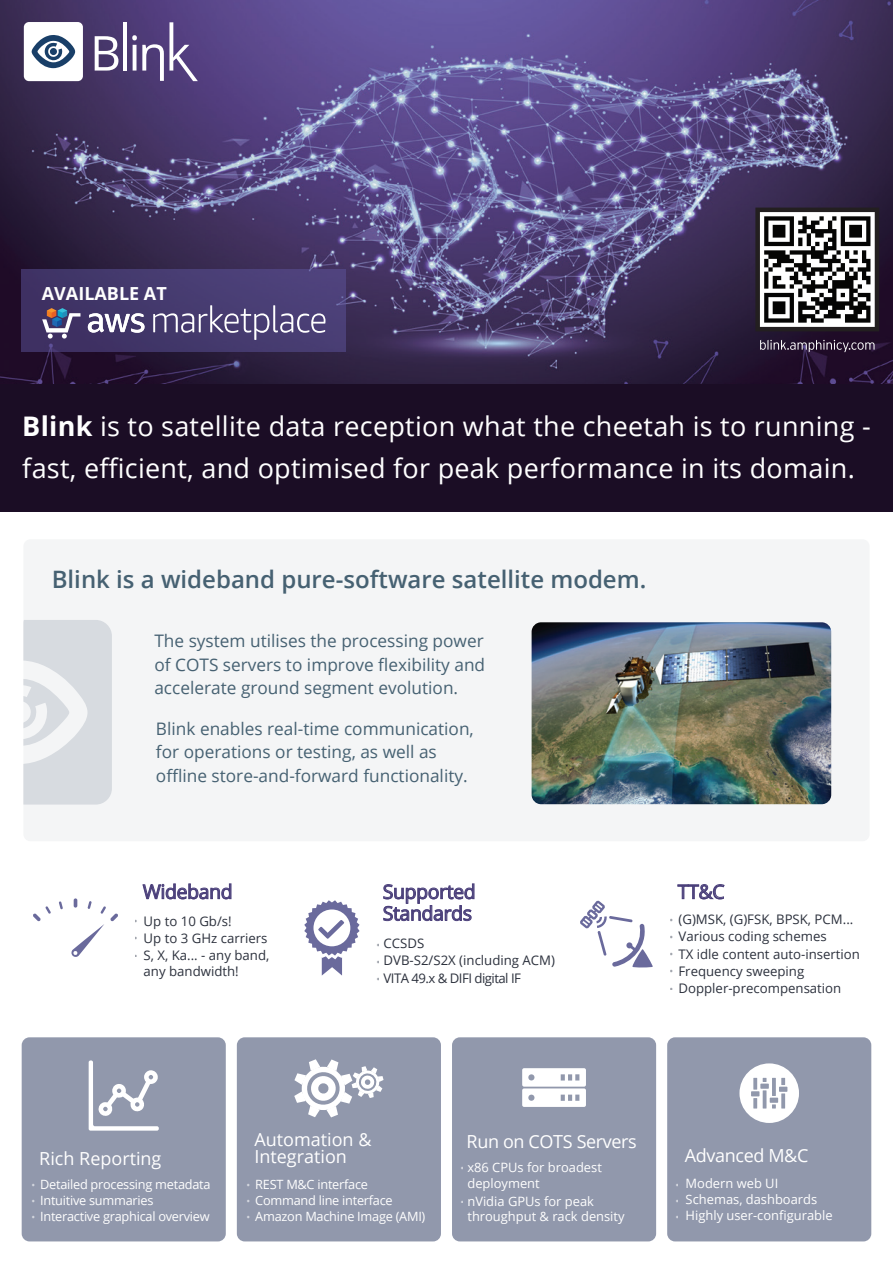
<style>
.page{position:relative;width:893px;height:1263px;background:#fff}
.page>*{position:absolute;margin:0;border:0;box-sizing:border-box;transform-origin:0 0}
.t1{font:27px/42px "Open Sans";letter-spacing:.01em;color:#fff}
.t2{font:600 24px "Open Sans";color:#466172}
.t3{font:19.5px/21.8px "Open Sans";letter-spacing:-.02em;color:#4a3f7a}
.t4{font:19.2px/16.2px "Open Sans";color:#fff;text-align:justify}
.t5{font:19.2px/17.2px "Open Sans";color:#606775;text-align:justify}
.t6{font:18px/17.2px "Open Sans";color:#fff}
.t7{font:18px "Open Sans";letter-spacing:-.02em;color:#fff}
.t8{font:700 18px "Open Sans";color:#fefefe}
.t9{font:17.25px/23.2px "Open Sans";color:#466172;text-align:justify}
.t10{font:13.2px/17.2px "Open Sans";color:#2c313d}
.t11{font:12.9px/15.3px "Open Sans";color:#fff}
.t12{font:12.75px/16.2px "Open Sans";letter-spacing:-.02em;color:#fff}
.s1{font-weight:700}
</style>
<div class="page">
<img style="left:0;top:0;width:893px;height:385px">
<div style="left:24px;top:22px;width:59px;height:59px;background:#fff;border-radius:5px"></div>
<svg style="left:95px;top:36px;width:23px;height:35px"></svg>
<hr style="left:123px;top:22px;width:4px;height:49px;background:#fff">
<svg style="left:132px;top:22px;width:66px;height:59px;background:#726294"></svg>
<svg style="left:32px;top:35px;width:43px;height:33px"></svg>
<div style="left:0;top:385px;width:893px;height:127px;background:#1b0d25"></div>
<div style="left:23px;top:539px;width:846px;height:302px;background:#f4f5f6;border-radius:7px"></div>
<svg style="left:23px;top:620px;width:89px;height:184px"></svg>
<img style="left:532px;top:622px;width:299px;height:182px">
<svg style="left:760px;top:340px;width:114px;height:12px"></svg>
<svg style="left:755px;top:208px;width:124px;height:123px"></svg>
<div style="left:21px;top:269px;width:325px;height:83px;background:linear-gradient(to right,#3d3162,#4e437c)"></div>
<svg style="left:88px;top:313px;width:57px;height:20px"></svg>
<svg style="left:153px;top:305px;width:172px;height:35px;background:#655c88"></svg>
<svg style="left:42px;top:308px;width:38px;height:31px"></svg>
<div style="left:22px;top:1037px;width:204px;height:204px;background:#9198ac;border-radius:8px"></div>
<svg style="left:89px;top:1060px;width:70px;height:70px"></svg>
<div style="left:237px;top:1037px;width:204px;height:204px;background:#9198ac;border-radius:8px"></div>
<svg style="left:294px;top:1059px;width:90px;height:58px"></svg>
<div style="left:452px;top:1037px;width:204px;height:204px;background:#9198ac;border-radius:8px"></div>
<svg style="left:522px;top:1068px;width:64px;height:39px;background:#eff0f2"></svg>
<div style="left:667px;top:1037px;width:204px;height:204px;background:#9198ac;border-radius:8px"></div>
<svg style="left:739px;top:1063px;width:60px;height:60px"></svg>
<svg style="left:33px;top:906px;width:18px;height:15px"></svg>
<svg style="left:59px;top:901px;width:4px;height:8px"></svg>
<svg style="left:71px;top:898px;width:47px;height:59px"></svg>
<svg style="left:143px;top:883px;width:88px;height:16px"></svg>
<svg style="left:304px;top:900px;width:56px;height:75px"></svg>
<svg style="left:383px;top:883px;width:91px;height:38px"></svg>
<svg style="left:677px;top:884px;width:47px;height:15px"></svg>
<svg style="left:580px;top:900px;width:73px;height:68px"></svg>
<h3 class="t8" style="left:42px;top:280px;width:126px">AVAILABLE AT</h3>
<h1 class="t1" style="left:22px;top:405px;width:850px"><span class="s1">Blink</span> is to satellite data reception what the cheetah is to running - fast, efficient, and optimised for peak performance in its domain.</h1>
<h2 class="t2" style="left:52px;top:563px;width:596px">Blink is a wideband pure-software satellite modem.</h2>
<h3 class="t9" style="left:154px;top:629px;width:332px">The system utilises the processing power of COTS servers to improve flexibility and accelerate ground segment evolution.</h3>
<h3 class="t9" style="left:156px;top:717px;width:319px;text-align:left">Blink enables real-time communication, for operations or testing, as well as offline store-and-forward functionality.</h3>
<h3 class="t3" style="left:143px;top:880px;width:91px">Wideband</h3>
<p class="t10" style="left:144px;top:912px;width:127px">Up to 10 Gb/s!<br>Up to 3 GHz carriers<br>S, X, Ka... - any band,</p>
<p class="t10" style="left:144px;top:962px;width:97px">any bandwidth!</p>
<h3 class="t5" style="left:134px;top:906px;width:7px">. . .</h3>
<h3 class="t3" style="left:383px;top:880px;width:94px">Supported<br>Standards</h3>
<p class="t10" style="left:384px;top:934px;width:173px">CCSDS<br>DVB-S2/S2X (including ACM)<br>VITA 49.x &amp; DIFI digital IF</p>
<h3 class="t5" style="left:375px;top:930px;width:7px">. . .</h3>
<h3 class="t3" style="left:678px;top:880px;width:48px">TT&amp;C</h3>
<p class="t10" style="left:678px;top:910px;width:183px">(G)MSK, (G)FSK, BPSK, PCM...<br>Various coding schemes<br>TX idle content auto-insertion<br>Frequency sweeping<br>Doppler-precompensation</p>
<h3 class="t5" style="left:669px;top:904px;width:7px">. . . . .</h3>
<h3 class="t6" style="left:39px;top:1149px;width:124px">Rich Reporting</h3>
<p class="t12" style="left:40px;top:1175px;width:172px">Detailed processing metadata<br>Intuitive summaries<br>Interactive graphical overview</p>
<h3 class="t4" style="left:30px;top:1170px;width:7px">. . .</h3>
<h3 class="t6" style="left:254px;top:1130px;width:119px">Automation &amp;<br>Integration</h3>
<p class="t12" style="left:255px;top:1175px;width:172px">REST M&amp;C interface<br>Command line interface<br>Amazon Machine Image (AMI)</p>
<h3 class="t4" style="left:245px;top:1170px;width:7px">. . .</h3>
<h3 class="t7" style="left:467px;top:1129px;width:172px">Run on COTS Servers</h3>
<p class="t11" style="left:467px;top:1160px;width:136px">x86 CPUs for broadest deployment</p>
<p class="t11" style="left:467px;top:1193px;width:159px">nVidia GPUs for peak throughput &amp; rack density</p>
<h3 class="t4" style="left:459px;top:1145px;width:7px;line-height:33.6px">. .</h3>
<h3 class="t7" style="left:685px;top:1143px;width:125px">Advanced M&amp;C</h3>
<p class="t11" style="left:686px;top:1175px;width:148px;line-height:16.2px">Modern web UI<br>Schemas, dashboards<br>Highly user-configurable</p>
<h3 class="t4" style="left:674px;top:1170px;width:7px">. . .</h3>
</div>
